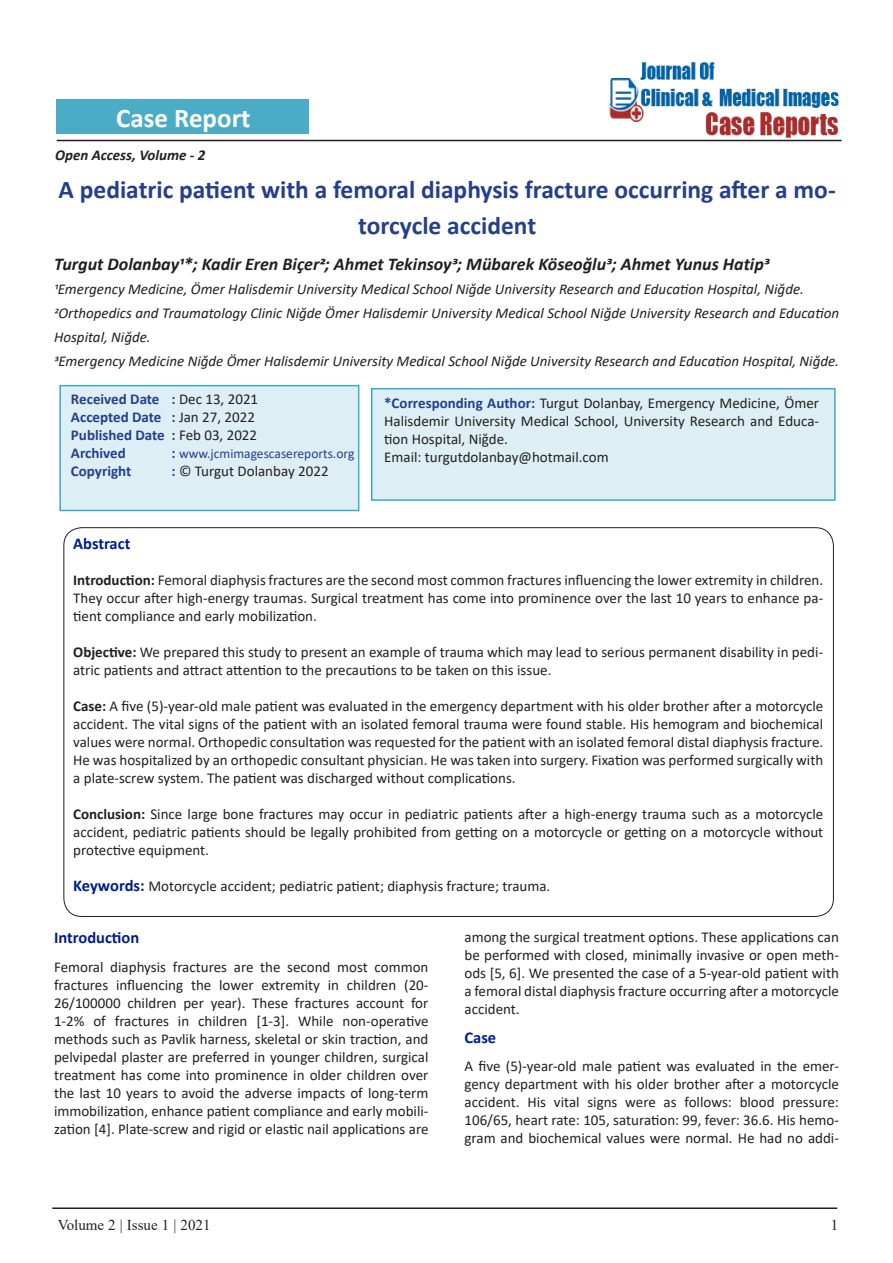
<style>
.page{position:relative;width:893px;height:1263px;background:#fff}
.page>*{position:absolute;margin:0;border:0;box-sizing:border-box;transform-origin:0 0}
.t1{font:700 27px "Calibri";color:#fff}
.Tittle{font:700 25.5px/36px "Calibri";color:#253f8e;text-align:center}
.Paragraph_Style_1{font:italic 700 18px "Calibri";color:#231f20}
.side_heading_new{font:700 16.5px "Calibri";color:#001d8c}
.Paragraph_Style_1-2{font:15px/18px "Calibri";color:#231f20;text-align:justify}
.side_heading_new-2{font:15px/18px "Calibri";color:#231f20;text-align:justify}
.Paragraph_Style_1-3{font:italic 15px/24px "Calibri";color:#231f20}
.Paragraph_Style_1-4{font:700 15px/18px "Calibri";color:#253f8e}
.t2{font:15px "Times New Roman";color:#231f20}
.t3{font:italic 700 15px "Calibri";color:#231f20}
.Paragraph_Style_1-5{font:13.5px "Calibri";color:#253f8e}
.s1{font-weight:400;color:#231f20}
.s2{font-weight:700;font-size:15px}
.s3{font-weight:700;color:#253f8e}
.s4{font-weight:700}
.s5{font-weight:700;font-size:16.5px;color:#001d8c}
</style>
<div class="page">
<hr style="left:57px;top:140px;width:785px;height:1px;background:#231f20">
<hr style="left:52px;top:1207px;width:785px;height:2px;background:#231f20">
<div style="left:57px;top:100px;width:252px;height:34px;background:#4bacc6"></div>
<div style="left:371px;top:388px;width:465px;height:113px;background:#ddeff4;border:2px solid #3daac4"></div>
<div style="left:59px;top:385px;width:300px;height:126px;background:#ddeff4;border:2px solid #3daac4"></div>
<img style="left:606px;top:62px;width:234px;height:80px">
<p class="t1" style="left:116px;top:99px;width:136px">Case Report</p>
<p class="t3" style="left:55px;top:144px;width:152px">Open Access, Volume - 2</p>
<p class="Tittle" style="left:59px;top:171px;width:779px">A pediatric patient with a femoral diaphysis fracture occurring after a mo&shy;torcycle accident</p>
<p class="Paragraph_Style_1" style="left:54px;top:251px;width:717px">Turgut Dolanbay1*; Kadir Eren Biçer2; Ahmet Tekinsoy3; Mübarek Köseoğlu3; Ahmet Yunus Hatip3</p>
<p class="Paragraph_Style_1-3" style="left:54px;top:276px;width:751px">1Emergency Medicine, Ömer Halisdemir University Medical School Niğde University Research and Education Hospital, Niğde.</p>
<p class="Paragraph_Style_1-3" style="left:54px;top:300px;width:786px">2Orthopedics and Traumatology Clinic Niğde Ömer Halisdemir University Medical School Niğde University Research and Education<br>Hospital, Niğde.</p>
<p class="Paragraph_Style_1-3" style="left:54px;top:348px;width:786px">3Emergency Medicine Niğde Ömer Halisdemir University Medical School Niğde University Research and Education Hospital, Niğde.</p>
<p class="Paragraph_Style_1-4" style="left:71px;top:390px;width:189px">Received Date : <span class="s1">Dec 13, 2021<br></span>Accepted Date : <span class="s1">Jan 27, 2022<br></span>Published Date : <span class="s1">Feb 03, 2022<br></span>Archived</p>
<p class="Paragraph_Style_1-5" style="left:171px;top:444px;width:184px"><span class="s2">:</span> www.jcmimagescasereports.org</p>
<p class="Paragraph_Style_1-4" style="left:71px;top:462px;width:62px">Copyright</p>
<p class="Paragraph_Style_1-2" style="left:171px;top:461px;width:159px"><span class="s3">:</span> © Turgut Dolanbay 2022</p>
<p class="Paragraph_Style_1-2" style="left:384px;top:394px;width:436px"><span class="s3">*Corresponding Author:</span> Turgut Dolanbay, Emergency Medicine, Ömer Halisdemir University Medical School, University Research and Educa&shy;tion Hospital, Niğde.</p>
<p class="Paragraph_Style_1-2" style="left:384px;top:448px;width:226px">Email: turgutdolanbay@hotmail.com</p>
<p class="side_heading_new" style="left:73px;top:532px;width:59px">Abstract</p>
<p class="Paragraph_Style_1-2" style="left:73px;top:571px;width:751px"><span class="s4">Introduction:</span> Femoral diaphysis fractures are the second most common fractures influencing the lower extremity in children.<br>They occur after high-energy traumas. Surgical treatment has come into prominence over the last 10 years to enhance pa&shy;tient compliance and early mobilization.</p>
<p class="Paragraph_Style_1-2" style="left:73px;top:643px;width:751px"><span class="s4">Objective:</span> We prepared this study to present an example of trauma which may lead to serious permanent disability in pedi&shy;atric patients and attract attention to the precautions to be taken on this issue.</p>
<p class="Paragraph_Style_1-2" style="left:73px;top:697px;width:751px"><span class="s4">Case:</span> A five (5)-year-old male patient was evaluated in the emergency department with his older brother after a motorcycle accident. The vital signs of the patient with an isolated femoral trauma were found stable. His hemogram and biochemical values were normal. Orthopedic consultation was requested for the patient with an isolated femoral distal diaphysis fracture.<br>He was hospitalized by an orthopedic consultant physician. He was taken into surgery. Fixation was performed surgically with a plate-screw system. The patient was discharged without complications.</p>
<p class="Paragraph_Style_1-2" style="left:73px;top:805px;width:751px"><span class="s4">Conclusion:</span> Since large bone fractures may occur in pediatric patients after a high-energy trauma such as a motorcycle accident, pediatric patients should be legally prohibited from getting on a motorcycle or getting on a motorcycle without protective equipment.</p>
<p class="side_heading_new-2" style="left:73px;top:877px;width:479px"><span class="s5">Keywords:</span> Motorcycle accident; pediatric patient; diaphysis fracture; trauma.</p>
<p class="side_heading_new" style="left:54px;top:926px;width:87px">Introduction</p>
<p class="side_heading_new-2" style="left:54px;top:957px;width:376px">Femoral diaphysis fractures are the second most common fractures influencing the lower extremity in children (20- 26/100000 children per year). These fractures account for 1-2% of fractures in children [1-3]. While non-operative methods such as Pavlik harness, skeletal or skin traction, and pelvipedal plaster are preferred in younger children, surgical treatment has come into prominence in older children over the last 10 years to avoid the adverse impacts of long-term immobilization, enhance patient compliance and early mobili&shy;zation [4]. Plate-screw and rigid or elastic nail applications are</p>
<p class="side_heading_new-2" style="left:464px;top:927px;width:376px">among the surgical treatment options. These applications can be performed with closed, minimally invasive or open meth&shy;ods [5, 6]. We presented the case of a 5-year-old patient with a femoral distal diaphysis fracture occurring after a motorcycle accident.</p>
<p class="side_heading_new" style="left:464px;top:1025px;width:33px">Case</p>
<p class="side_heading_new-2" style="left:464px;top:1057px;width:376px">A five (5)-year-old male patient was evaluated in the emer&shy;gency department with his older brother after a motorcycle accident. His vital signs were as follows: blood pressure:<br>106/65, heart rate: 105, saturation: 99, fever: 36.6. His hemo&shy;gram and biochemical values were normal. He had no addi-</p>
<p class="t2" style="left:58px;top:1214px;width:154px">Volume 2 | Issue 1 | 2021</p>
<p class="t2" style="left:831px;top:1214px;width:9px">1</p>
</div>
